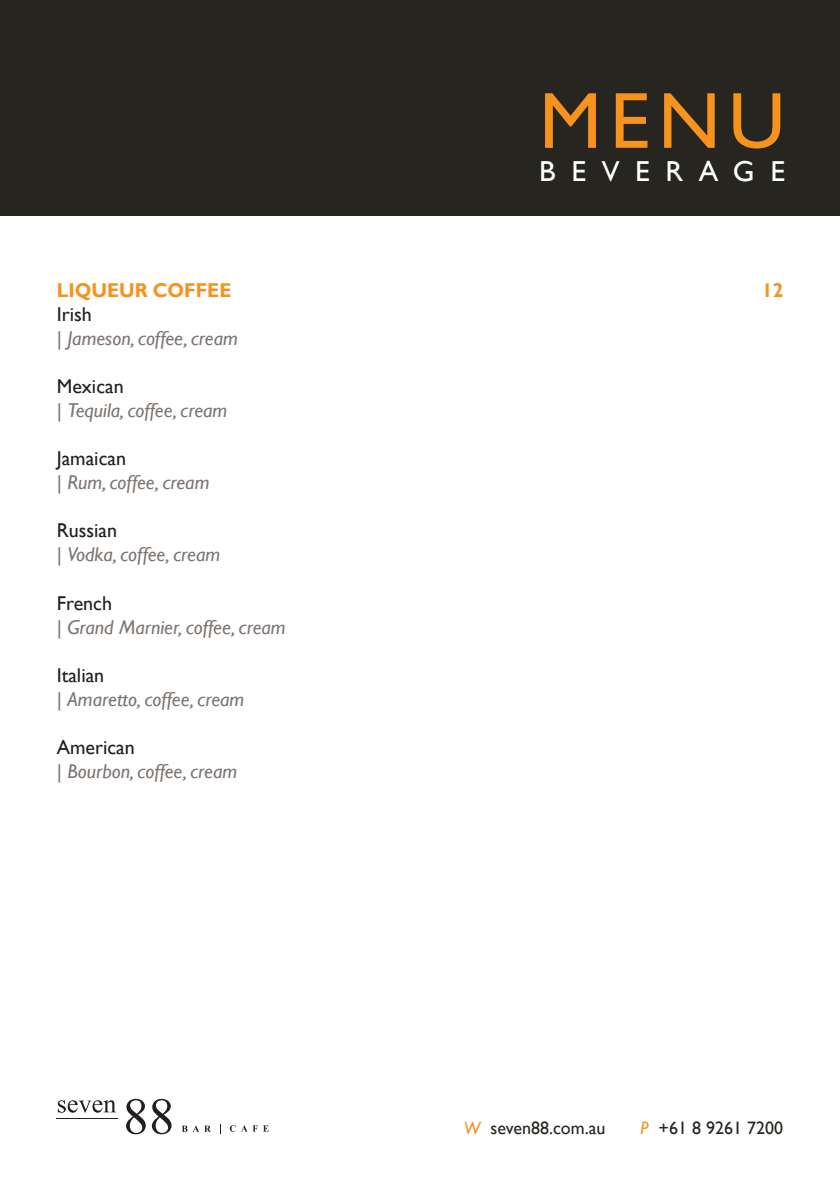
<style>
.page{position:relative;width:840px;height:1191px;background:#fff}
.page>*{position:absolute;margin:0;border:0;box-sizing:border-box;transform-origin:0 0}
.t1{font:80px "Gill Sans";color:#f6921e}
.t2{font:28.8px "Gill Sans";letter-spacing:.53em;color:#fff}
.t3{font:italic 20px "Gill Sans";color:#7c7571}
.t4{font:20px "Gill Sans";color:#231f20}
.t5{font:700 20px "Gill Sans";color:#f6921e;scale:.95 1}
.t6{font:18px "Gill Sans";color:#272520}
.s1{font-style:normal}
.s2{font-style:italic;color:#f6921e}
</style>
<div class="page">
<div style="left:0;top:0;width:839px;height:215px;background:#272520"></div>
<svg style="left:58px;top:1100px;width:58px;height:12px"></svg>
<svg style="left:126px;top:1098px;width:20px;height:36px"></svg>
<svg style="left:152px;top:1098px;width:19px;height:36px"></svg>
<svg style="left:182px;top:1125px;width:28px;height:6px"></svg>
<svg style="left:230px;top:1125px;width:5px;height:6px"></svg>
<svg style="left:241px;top:1125px;width:27px;height:6px"></svg>
<hr style="left:57px;top:1118px;width:61px;height:1px;background:#231f20">
<p class="t1" style="left:539px;top:74px;width:247px">MENU</p>
<p class="t2" style="left:539px;top:155px;width:247px">BEVERAGE</p>
<p class="t5" style="left:57px;top:279px;width:185px">LIQUEUR COFFEE</p>
<p class="t5" style="left:761px;top:279px;width:24px">12</p>
<p class="t4" style="left:57px;top:303px;width:36px">Irish</p>
<p class="t3" style="left:57px;top:327px;width:182px"><span class="s1">|</span> Jameson, coffee, cream</p>
<p class="t4" style="left:57px;top:375px;width:68px">Mexican</p>
<p class="t3" style="left:57px;top:399px;width:172px"><span class="s1">|</span> Tequila, coffee, cream</p>
<p class="t4" style="left:57px;top:447px;width:71px">Jamaican</p>
<p class="t3" style="left:57px;top:471px;width:154px"><span class="s1">|</span> Rum, coffee, cream</p>
<p class="t4" style="left:57px;top:519px;width:62px">Russian</p>
<p class="t3" style="left:57px;top:543px;width:165px"><span class="s1">|</span> Vodka, coffee, cream</p>
<p class="t4" style="left:57px;top:591px;width:57px">French</p>
<p class="t3" style="left:57px;top:615px;width:230px"><span class="s1">|</span> Grand Marnier, coffee, cream</p>
<p class="t4" style="left:57px;top:663px;width:49px">Italian</p>
<p class="t3" style="left:57px;top:687px;width:189px"><span class="s1">|</span> Amaretto, coffee, cream</p>
<p class="t4" style="left:57px;top:735px;width:79px">American</p>
<p class="t3" style="left:57px;top:759px;width:182px"><span class="s1">|</span> Bourbon, coffee, cream</p>
<p class="t6" style="left:463px;top:1117px;width:143px"><span class="s2">W</span> seven88.com.au</p>
<p class="t6" style="left:640px;top:1117px;width:144px"><span class="s2">P</span> +61 8 9261 7200</p>
</div>
